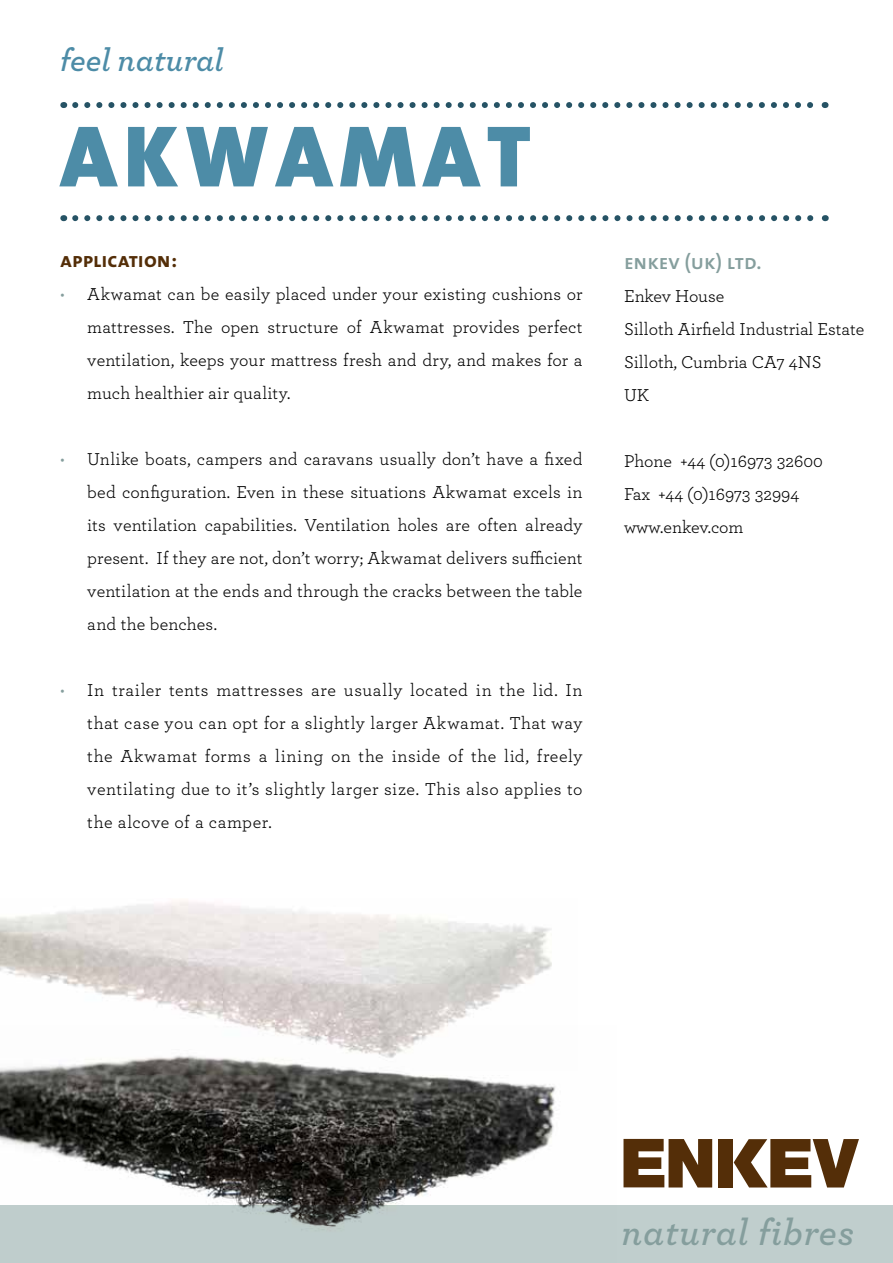
<style>
.page{position:relative;width:893px;height:1263px;background:#fff}
.page>*{position:absolute;margin:0;border:0;box-sizing:border-box;transform-origin:0 0}
.t1{font:88.2px "The Sans Black Caps";letter-spacing:.08em;color:#4d8ca7}
.t2{font:italic 600 37.5px "Archer";letter-spacing:.02em;color:#859e9d}
.t3{font:italic 600 32.55px "Archer";color:#4d8ca7}
.t4{font:21px "The Sans Semi Bold Caps";color:#859e9d}
.t5{font:21px "The Sans Bold Caps";letter-spacing:-.005em;color:#542e08}
.t6{font:18px/33px "Archer";color:#000;text-align:justify}
.s1{color:#859e9d}
</style>
<div class="page">
<svg style="left:623px;top:1139px;width:89px;height:48px"></svg>
<div style="left:718px;top:1139px;width:14px;height:48px;background:#542e08"></div>
<svg style="left:734px;top:1139px;width:125px;height:48px"></svg>
<div style="left:0;top:1205px;width:893px;height:58px;background:#c0cecd"></div>
<img style="left:0;top:1070px;width:556px;height:160px">
<img style="left:0;top:901px;width:552px;height:169px">
<svg style="left:75px;top:215px;width:739px;height:6px"></svg>
<svg style="left:75px;top:102px;width:739px;height:6px"></svg>
<h3 class="t3" style="left:60px;top:35px;width:165px">feel natural</h3>
<h1 class="t1" style="left:60px;top:82px;width:472px">AKWAMAT</h1>
<p class="t5" style="left:60px;top:243px;width:119px">application:</p>
<p class="t6" style="left:87px;top:277px;width:497px;text-indent:-27px"><span class="s1">•</span> Akwamat can be easily placed under your existing cushions or mattresses. The open structure of Akwamat provides perfect ventilation, keeps your mattress fresh and dry, and makes for a much healthier air quality.</p>
<p class="t6" style="left:87px;top:442px;width:497px;text-indent:-27px"><span class="s1">•</span> Unlike boats, campers and caravans usually don’t have a fixed bed configuration. Even in these situations Akwamat excels in its ventilation capabilities. Ventilation holes are often already present. If they are not, don’t worry; Akwamat delivers sufficient ventilation at the ends and through the cracks between the table and the benches.</p>
<p class="t6" style="left:87px;top:673px;width:497px;text-indent:-27px"><span class="s1">•</span> In trailer tents mattresses are usually located in the lid. In that case you can opt for a slightly larger Akwamat. That way the Akwamat forms a lining on the inside of the lid, freely ventilating due to it’s slightly larger size. This also applies to the alcove of a camper.</p>
<p class="t4" style="left:624px;top:244px;width:139px">enkev (uk) ltd.</p>
<p class="t6" style="left:624px;top:279px;width:242px;text-align:left">Enkev House<br>Silloth Airfield Industrial Estate<br>Silloth, Cumbria CA7 4NS<br>UK</p>
<p class="t6" style="left:624px;top:444px;width:200px;text-align:left">Phone +44 (0)16973 32600<br>Fax +44 (0)16973 32994 www.enkev.com</p>
<h2 class="t2" style="left:621px;top:1204px;width:234px">natural fibres</h2>
</div>
